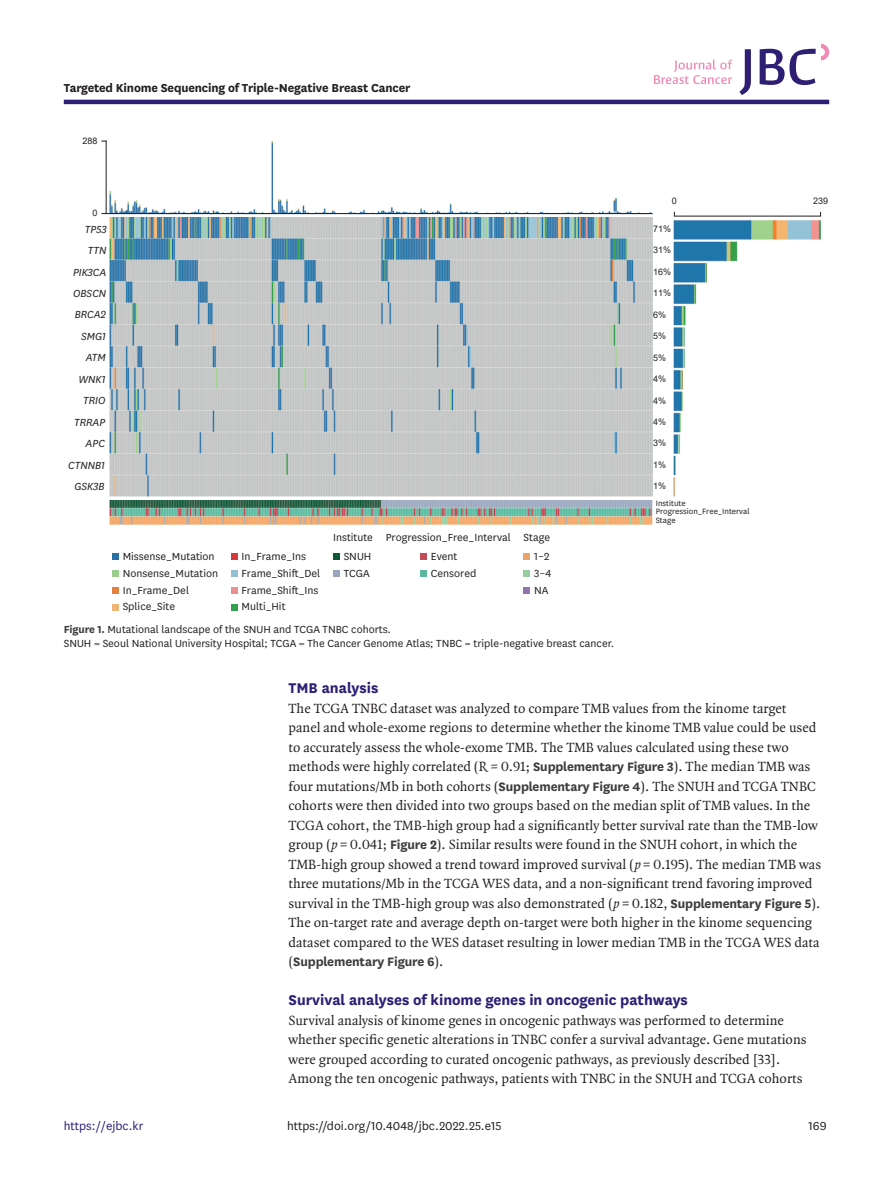
<style>
.page{position:relative;width:893px;height:1191px;background:#fff}
.page>*{position:absolute;margin:0;border:0;box-sizing:border-box;transform-origin:0 0}
.body_title2{font:700 16.5px "National";color:#2e1f75}
.body_p_first{font:14.25px/19.5px "Quadraat OT";color:#231f20}
.alt-title-type{font:700 13.5px "National";letter-spacing:-.01em;color:#231f20}
.doi_running_footer{font:13.5px "National";color:#231f20}
.t1{font:13.5px "National";color:#2e1f75}
.fig_caption{font:12px/16.8px "National";color:#231f20}
.t2{font:italic 12px/21.5px "National";color:#231f20;text-align:right}
.t3{font:9px/8.4px "National";color:#231f20}
.t4{font:9px "Arial";color:#231f20}
.s1{font-weight:700;color:#3e3e3f}
.s2{font-family:"National";font-weight:700;color:#3e3e3f}
.s3{font-style:italic}
</style>
<div class="page">
<hr style="left:64px;top:100px;width:765px;height:4px;background:#2e1f75">
<svg style="left:654px;top:59px;width:78px;height:25px"></svg>
<svg style="left:739px;top:44px;width:90px;height:51px"></svg>
<hr style="left:106px;top:141px;width:1px;height:72px;background:#231f20">
<hr style="left:674px;top:216px;width:147px;height:1px;background:#231f20">
<div style="left:524px;top:553px;width:6px;height:7px;background:#eba46b"></div>
<svg style="left:524px;top:570px;width:6px;height:6px"></svg>
<svg style="left:524px;top:587px;width:6px;height:6px"></svg>
<div style="left:420px;top:553px;width:7px;height:7px;background:#c64b58"></div>
<div style="left:420px;top:570px;width:7px;height:6px;background:#5db89f"></div>
<div style="left:333px;top:553px;width:6px;height:7px;background:#0e5938"></div>
<svg style="left:333px;top:570px;width:6px;height:6px"></svg>
<div style="left:112px;top:553px;width:6px;height:7px;background:#2771a6"></div>
<svg style="left:112px;top:570px;width:6px;height:6px"></svg>
<svg style="left:112px;top:587px;width:6px;height:6px"></svg>
<svg style="left:112px;top:604px;width:6px;height:6px"></svg>
<div style="left:231px;top:553px;width:6px;height:7px;background:#d5393b"></div>
<svg style="left:231px;top:570px;width:6px;height:6px"></svg>
<svg style="left:231px;top:587px;width:6px;height:6px"></svg>
<svg style="left:231px;top:604px;width:6px;height:6px"></svg>
<img style="left:109px;top:140px;width:543px;height:73px">
<img style="left:673px;top:220px;width:147px;height:276px">
<hr style="left:106px;top:213px;width:546px;height:1px;background:#231f20">
<img style="left:110px;top:218px;width:542px;height:278px">
<img style="left:109px;top:500px;width:544px;height:24px">
<p class="alt-title-type" style="left:64px;top:78px;width:348px">Targeted Kinome Sequencing of Triple-Negative Breast Cancer</p>
<p class="t4" style="left:83px;top:135px;width:17px">288</p>
<p class="t4" style="left:93px;top:207px;width:7px">0</p>
<p class="t2" style="left:68px;top:218px;width:40px">TP53<br>TTN<br>PIK3CA<br>OBSCN<br>BRCA2<br>SMG1<br>ATM<br>WNK1<br>TRIO<br>TRRAP<br>APC<br>CTNNB1<br>GSK3B</p>
<p class="fig_caption" style="left:431px;top:528px;width:81px;line-height:18.6px;text-indent:-45px">Progression_Free_Interval<br>Event</p>
<p class="fig_caption" style="left:431px;top:564px;width:47px">Censored</p>
<p class="fig_caption" style="left:333px;top:528px;width:41px;line-height:18.6px;text-align:right">Institute<br>SNUH</p>
<p class="fig_caption" style="left:344px;top:564px;width:27px">TCGA</p>
<p class="fig_caption" style="left:524px;top:529px;width:28px">Stage</p>
<p class="fig_caption" style="left:123px;top:547px;width:97px">Missense_Mutation<br>Nonsense_Mutation</p>
<p class="fig_caption" style="left:123px;top:598px;width:54px">Splice_Site</p>
<p class="fig_caption" style="left:534px;top:547px;width:19px">1–2<br>3–4</p>
<p class="fig_caption" style="left:242px;top:547px;width:80px">In_Frame_Ins<br>Frame_Shift_Del</p>
<p class="fig_caption" style="left:242px;top:598px;width:45px">Multi_Hit</p>
<p class="fig_caption" style="left:64px;top:622px;width:552px;line-height:13.5px"><span class="s1">Figure 1.</span> Mutational landscape of the SNUH and TCGA TNBC cohorts.<br>SNUH = Seoul National University Hospital; TCGA = The Cancer Genome Atlas; TNBC = triple-negative breast cancer.</p>
<p class="fig_caption" style="left:242px;top:581px;width:78px">Frame_Shift_Ins</p>
<p class="fig_caption" style="left:123px;top:581px;width:68px">In_Frame_Del</p>
<p class="fig_caption" style="left:534px;top:581px;width:16px">NA</p>
<p class="t4" style="left:672px;top:195px;width:7px">0</p>
<p class="t4" style="left:813px;top:195px;width:17px">239</p>
<p class="t4" style="left:653px;top:222px;width:20px">71%</p>
<p class="t4" style="left:653px;top:244px;width:20px">31%</p>
<p class="t4" style="left:653px;top:265px;width:20px">16%</p>
<p class="t4" style="left:653px;top:287px;width:20px">11%</p>
<p class="t4" style="left:653px;top:308px;width:15px">6%</p>
<p class="t4" style="left:653px;top:330px;width:15px">5%</p>
<p class="t4" style="left:653px;top:351px;width:15px">5%</p>
<p class="t4" style="left:653px;top:373px;width:15px">4%</p>
<p class="t4" style="left:653px;top:394px;width:15px">4%</p>
<p class="t4" style="left:653px;top:415px;width:15px">4%</p>
<p class="t4" style="left:653px;top:437px;width:15px">3%</p>
<p class="t4" style="left:653px;top:458px;width:15px">1%</p>
<p class="t4" style="left:653px;top:480px;width:15px">1%</p>
<p class="t3" style="left:656px;top:499px;width:95px">Institute<br>Progression_Free_Interval<br>Stage</p>
<p class="body_title2" style="left:289px;top:676px;width:91px">TMB analysis</p>
<p class="body_p_first" style="left:289px;top:698px;width:534px">The TCGA TNBC dataset was analyzed to compare TMB values from the kinome target panel and whole-exome regions to determine whether the kinome TMB value could be used to accurately assess the whole-exome TMB. The TMB values calculated using these two methods were highly correlated (R = 0.91; <span class="s2">Supplementary Figure 3</span>). The median TMB was four mutations/Mb in both cohorts (<span class="s2">Supplementary Figure 4</span>). The SNUH and TCGA TNBC cohorts were then divided into two groups based on the median split of TMB values. In the TCGA cohort, the TMB-high group had a significantly better survival rate than the TMB-low group (<span class="s3">p</span> = 0.041; <span class="s2">Figure 2</span>). Similar results were found in the SNUH cohort, in which the TMB-high group showed a trend toward improved survival (<span class="s3">p</span> = 0.195). The median TMB was three mutations/Mb in the TCGA WES data, and a non-significant trend favoring improved survival in the TMB-high group was also demonstrated (<span class="s3">p</span> = 0.182, <span class="s2">Supplementary Figure 5</span>).<br>The on-target rate and average depth on-target were both higher in the kinome sequencing dataset compared to the WES dataset resulting in lower median TMB in the TCGA WES data (<span class="s2">Supplementary Figure 6</span>).</p>
<p class="body_title2" style="left:289px;top:988px;width:401px">Survival analyses of kinome genes in oncogenic pathways</p>
<p class="body_p_first" style="left:289px;top:1010px;width:520px">Survival analysis of kinome genes in oncogenic pathways was performed to determine whether specific genetic alterations in TNBC confer a survival advantage. Gene mutations were grouped according to curated oncogenic pathways, as previously described [33].<br>Among the ten oncogenic pathways, patients with TNBC in the SNUH and TCGA cohorts</p>
<p class="doi_running_footer" style="left:808px;top:1116px;width:20px">169</p>
<p class="t1" style="left:64px;top:1116px;width:81px">https://ejbc.kr</p>
<p class="doi_running_footer" style="left:287px;top:1116px;width:216px">https://doi.org/10.4048/jbc.2022.25.e15</p>
</div>
